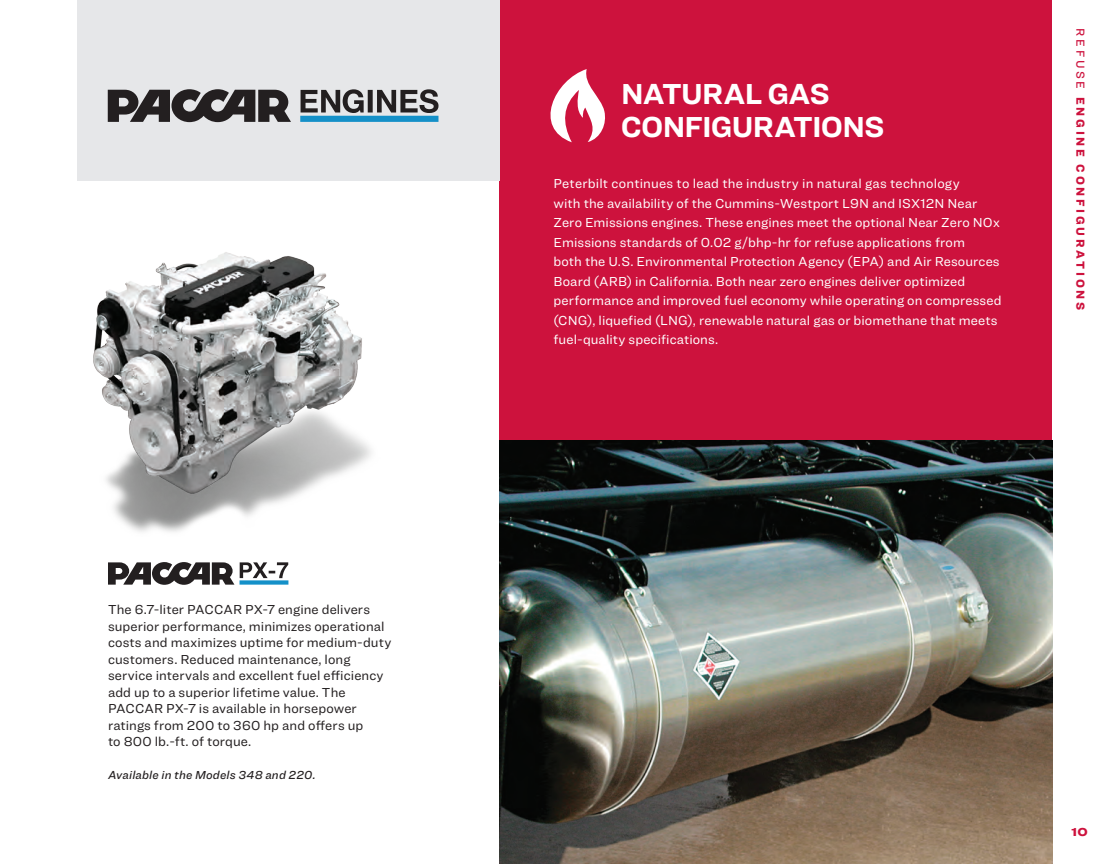
<style>
.page{position:relative;width:1107px;height:864px;background:#fff}
.page>*{position:absolute;margin:0;border:0;box-sizing:border-box;transform-origin:0 0}
.t1{font:700 30px/33px "Ringside";letter-spacing:-.025em;color:#fff}
.t2{font:13.5px/19.5px "Ringside";letter-spacing:.005em;color:#fff}
.t3{font:13.5px/16.5px "Ringside";letter-spacing:.005em;color:#231f20}
.t4{font:12px "Ringside Regular Med Ital";letter-spacing:.015em;color:#231f20}
.t5{font:900 12px "Ringside";letter-spacing:.225em;color:#cd123d}
.t6{font:900 12px "Ringside Extra Wide";color:#cd123d}
.s1{font-weight:500}
</style>
<div class="page">
<div style="left:500px;top:0;width:552px;height:864px;background:#cd123d"></div>
<img style="left:93px;top:252px;width:278px;height:280px">
<img style="left:500px;top:441px;width:553px;height:423px">
<div style="left:77px;top:0;width:423px;height:180px;background:#e6e7e9"></div>
<svg style="left:108px;top:562px;width:126px;height:23px"></svg>
<div style="left:240px;top:580px;width:48px;height:5px;background:#1490c8"></div>
<svg style="left:240px;top:562px;width:48px;height:16px"></svg>
<svg style="left:550px;top:69px;width:55px;height:73px"></svg>
<svg style="left:108px;top:89px;width:183px;height:33px"></svg>
<div style="left:300px;top:116px;width:138px;height:6px;background:#1490c8"></div>
<svg style="left:301px;top:89px;width:138px;height:24px"></svg>
<p class="t3" style="left:108px;top:601px;width:285px">The 6.7-liter PACCAR PX-7 engine delivers superior performance, minimizes operational costs and maximizes uptime for medium-duty customers. Reduced maintenance, long service intervals and excellent fuel efficiency add up to a superior lifetime value. The PACCAR PX-7 is available in horsepower ratings from 200 to 360 hp and offers up<br>to 800 lb.-ft. of torque.</p>
<p class="t4" style="left:108px;top:767px;width:209px">Available in the Models 348 and 220.</p>
<h1 class="t1" style="left:621px;top:76px;width:265px">NATURAL GAS<br>CONFIGURATIONS</h1>
<p class="t2" style="left:554px;top:174px;width:450px">Peterbilt continues to lead the industry in natural gas technology<br>with the availability of the Cummins-Westport L9N and ISX12N Near Zero Emissions engines. These engines meet the optional Near Zero NOx Emissions standards of 0.02 g/bhp-hr for refuse applications from<br>both the U.S. Environmental Protection Agency (EPA) and Air Resources Board (ARB) in California. Both near zero engines deliver optimized performance and improved fuel economy while operating on compressed (CNG), liquefied (LNG), renewable natural gas or biomethane that meets fuel-quality specifications.</p>
<p class="t5" style="left:1089px;top:28px;width:283px;rotate:90deg"><span class="s1">REFUSE</span> ENGINE CONFIGURATIONS</p>
<p class="t6" style="left:1071px;top:822px;width:18px">10</p>
</div>
